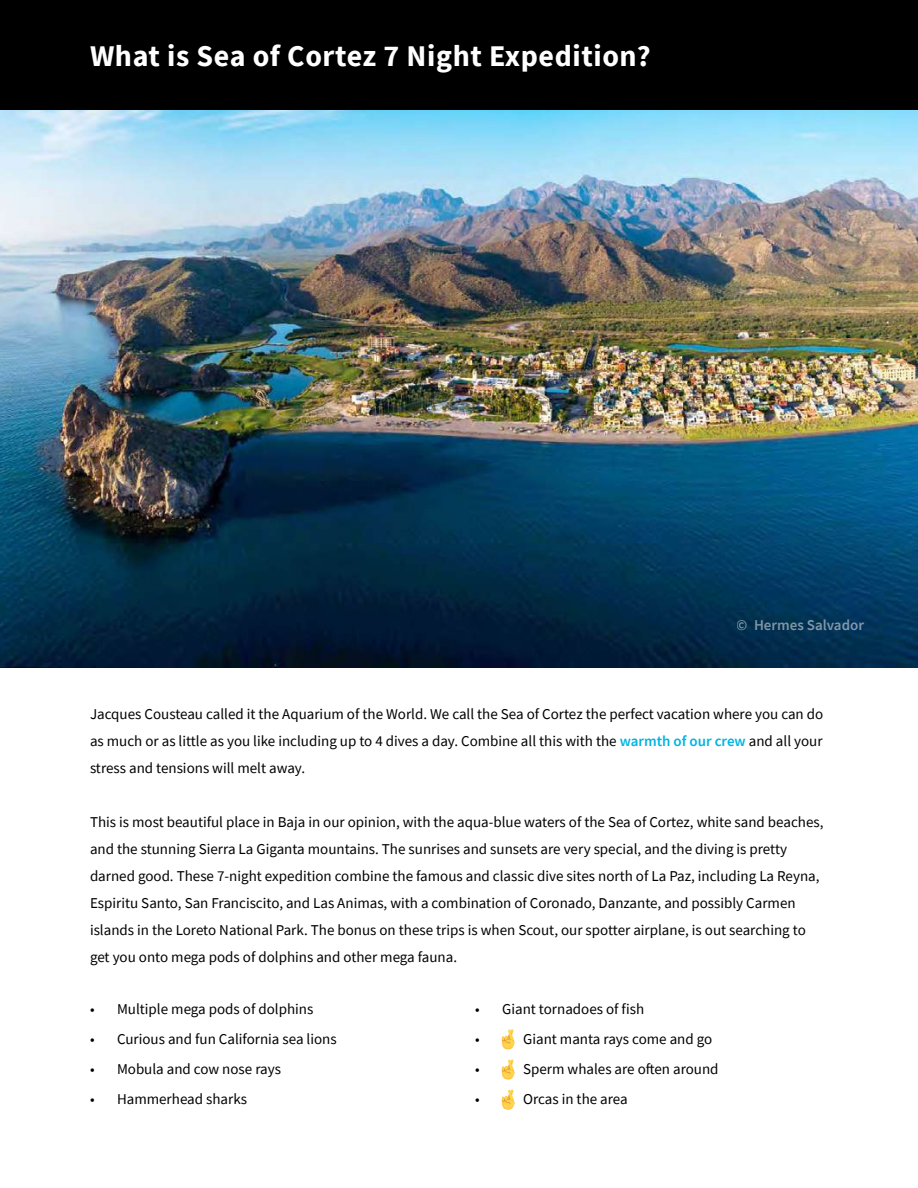
<style>
.page{position:relative;width:918px;height:1188px;background:#fff}
.page>*{position:absolute;margin:0;border:0;box-sizing:border-box;transform-origin:0 0}
.t1{font:700 30px "Source Sans Pro";letter-spacing:.02em;color:#fff}
.t2{font:15px/27px "Source Sans Pro";color:#000}
.t3{font:600 15px "Source Sans Pro";color:#fff}
.s1{font-weight:600;color:#00b4e3}
</style>
<div class="page">
<img style="left:0;top:110px;width:918px;height:558px">
<div style="left:0;top:0;width:918px;height:110px;background:#000"></div>
<svg style="left:502px;top:1090px;width:12px;height:20px"></svg>
<svg style="left:502px;top:1059px;width:12px;height:20px"></svg>
<svg style="left:502px;top:1029px;width:12px;height:20px"></svg>
<h1 class="t1" style="left:90px;top:36px;width:562px">What is Sea of Cortez 7 Night Expedition?</h1>
<p class="t3" style="left:737px;top:615px;width:129px">© Hermes Salvador</p>
<p class="t2" style="left:90px;top:701px;width:735px;text-align:justify">Jacques Cousteau called it the Aquarium of the World. We call the Sea of Cortez the perfect vacation where you can do as much or as little as you like including up to 4 dives a day. Combine all this with the <span class="s1">warmth of our crew</span> and all your stress and tensions will melt away.</p>
<p class="t2" style="left:90px;top:809px;width:735px">This is most beautiful place in Baja in our opinion, with the aqua-blue waters of the Sea of Cortez, white sand beaches, and the stunning Sierra La Giganta mountains. The sunrises and sunsets are very special, and the diving is pretty darned good. These 7-night expedition combine the famous and classic dive sites north of La Paz, including La Reyna, Espiritu Santo, San Franciscito, and Las Animas, with a combination of Coronado, Danzante, and possibly Carmen islands in the Loreto National Park. The bonus on these trips is when Scout, our spotter airplane, is out searching to get you onto mega pods of dolphins and other mega fauna.</p>
<p class="t2" style="left:90px;top:995px;width:225px">• Multiple mega pods of dolphins</p>
<p class="t2" style="left:90px;top:1025px;width:248px">• Curious and fun California sea lions</p>
<p class="t2" style="left:90px;top:1055px;width:193px">• Mobula and cow nose rays</p>
<p class="t2" style="left:90px;top:1085px;width:159px">• Hammerhead sharks</p>
<p class="t2" style="left:475px;top:994px;width:171px;line-height:30px">• Giant tornadoes of fish •</p>
<p class="t2" style="left:523px;top:1025px;width:191px">Giant manta rays come and go</p>
<p class="t2" style="left:475px;top:1055px;width:6px">•</p>
<p class="t2" style="left:523px;top:1055px;width:197px">Sperm whales are often around</p>
<p class="t2" style="left:475px;top:1085px;width:6px">•</p>
<p class="t2" style="left:523px;top:1085px;width:106px">Orcas in the area</p>
</div>
